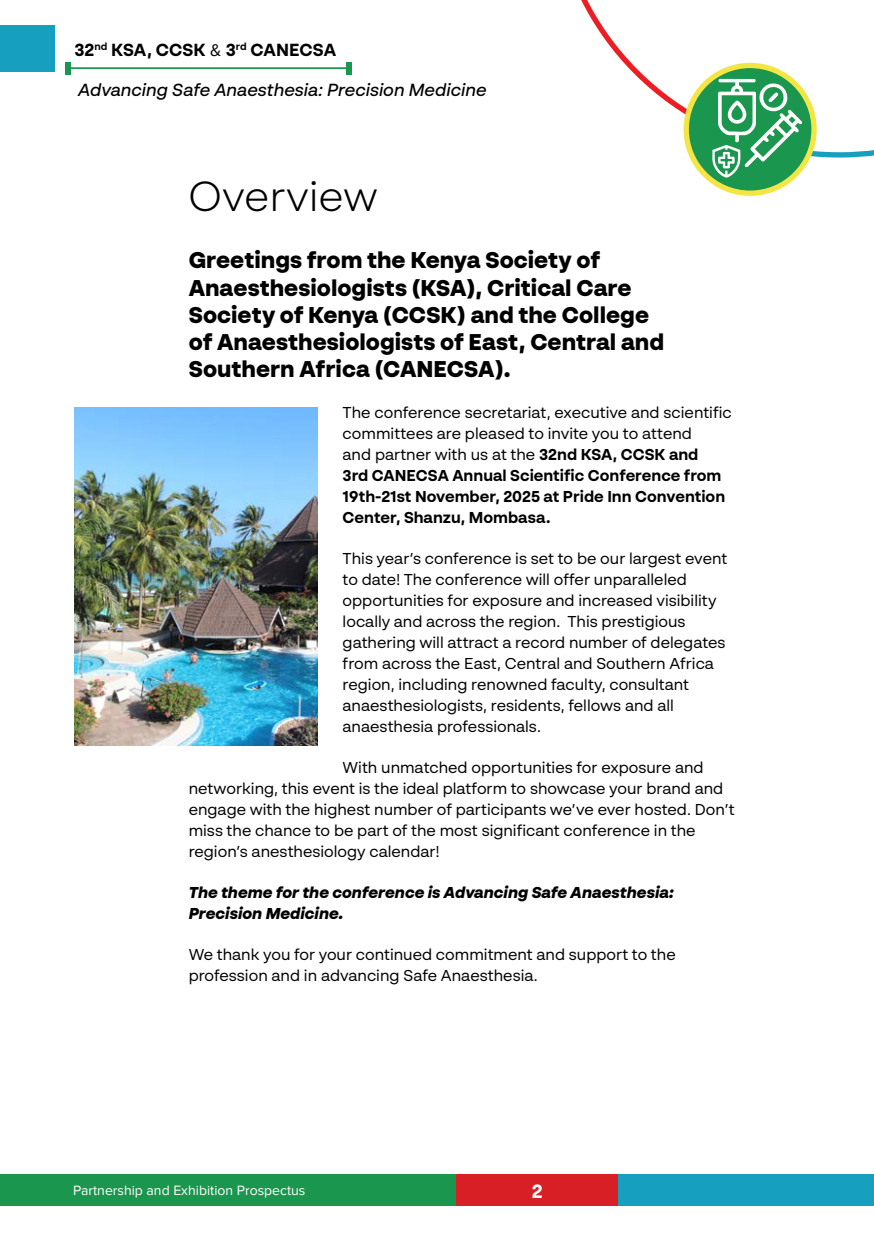
<style>
.page{position:relative;width:874px;height:1241px;background:#fff}
.page>*{position:absolute;margin:0;border:0;box-sizing:border-box;transform-origin:0 0}
.t1{font:300 42px "BR Sonoma";letter-spacing:.01em;color:#000}
.t2{font:900 22.75px/27.3px "BR Sonoma";color:#000}
.t3{font:700 19.25px "BR Sonoma";color:#fff}
.t4{font:italic 500 17.5px "BR Sonoma";color:#000}
.t5{font:700 17.5px "BR Sonoma";color:#000}
.t6{font:15.75px/21px "BR Sonoma";color:#000}
.t7{font:700 15.75px/21px "BR Sonoma";color:#000}
.t8{font:italic 900 15.75px/21px "BR Sonoma";color:#000}
.t9{font:14px "Proxima Nova";color:#fff}
.s1{font-family:"Proxima Nova";font-weight:400}
.s2{font-weight:400}
</style>
<div class="page">
<svg style="left:686px;top:65px;width:127px;height:128px"></svg>
<svg style="left:581px;top:0;width:292px;height:178px"></svg>
<div style="left:0;top:1174px;width:459px;height:31px;background:#1b964f"></div>
<div style="left:455px;top:1174px;width:169px;height:31px;background:#d81f26"></div>
<div style="left:618px;top:1174px;width:255px;height:31px;background:#169fbe"></div>
<div style="left:0;top:25px;width:55px;height:46px;background:#169fbe"></div>
<hr style="left:69px;top:67px;width:277px;height:2px;background:#1b964f">
<div style="left:65px;top:62px;width:5px;height:13px;background:#1b964f"></div>
<div style="left:346px;top:62px;width:5px;height:13px;background:#1b964f"></div>
<hr style="left:873px;top:1174px;width:1px;height:31px;background:#1b964f">
<hr style="left:873px;top:25px;width:1px;height:46px;background:#169fbe">
<img style="left:74px;top:407px;width:243px;height:338px">
<p class="t5" style="left:74px;top:39px;width:263px">32<sup>nd</sup> KSA, CCSK <span class="s1">&amp;</span> 3<sup>rd</sup> CANECSA</p>
<p class="t4" style="left:78px;top:79px;width:410px">Advancing Safe Anaesthesia: Precision Medicine</p>
<h1 class="t1" style="left:189px;top:170px;width:190px">Overview</h1>
<h2 class="t2" style="left:189px;top:246px;width:477px">Greetings from the Kenya Society of Anaesthesiologists (KSA), Critical Care Society of Kenya (CCSK) and the College of Anaesthesiologists of East, Central and Southern Africa (CANECSA).</h2>
<p class="t7" style="left:342px;top:402px;width:390px"><span class="s2">The conference secretariat, executive and scientific committees are pleased to invite you to attend<br>and partner with us at the</span> 32nd KSA, CCSK and<br>3rd CANECSA Annual Scientific Conference from 19th-21st November, 2025 at Pride Inn Convention Center, Shanzu, Mombasa.</p>
<p class="t6" style="left:342px;top:548px;width:386px">This year’s conference is set to be our largest event to date! The conference will offer unparalleled opportunities for exposure and increased visibility locally and across the region. This prestigious gathering will attract a record number of delegates from across the East, Central and Southern Africa region, including renowned faculty, consultant anaesthesiologists, residents, fellows and all anaesthesia professionals.</p>
<p class="t6" style="left:189px;top:756px;width:547px;text-indent:154px">With unmatched opportunities for exposure and networking, this event is the ideal platform to showcase your brand and engage with the highest number of participants we’ve ever hosted. Don’t miss the chance to be part of the most significant conference in the region’s anesthesiology calendar!</p>
<p class="t8" style="left:189px;top:881px;width:486px">The theme for the conference is Advancing Safe Anaesthesia:<br>Precision Medicine.</p>
<p class="t6" style="left:189px;top:943px;width:488px">We thank you for your continued commitment and support to the profession and in advancing Safe Anaesthesia.</p>
<p class="t9" style="left:73px;top:1181px;width:233px">Partnership and Exhibition Prospectus</p>
<p class="t3" style="left:531px;top:1178px;width:12px">2</p>
</div>
